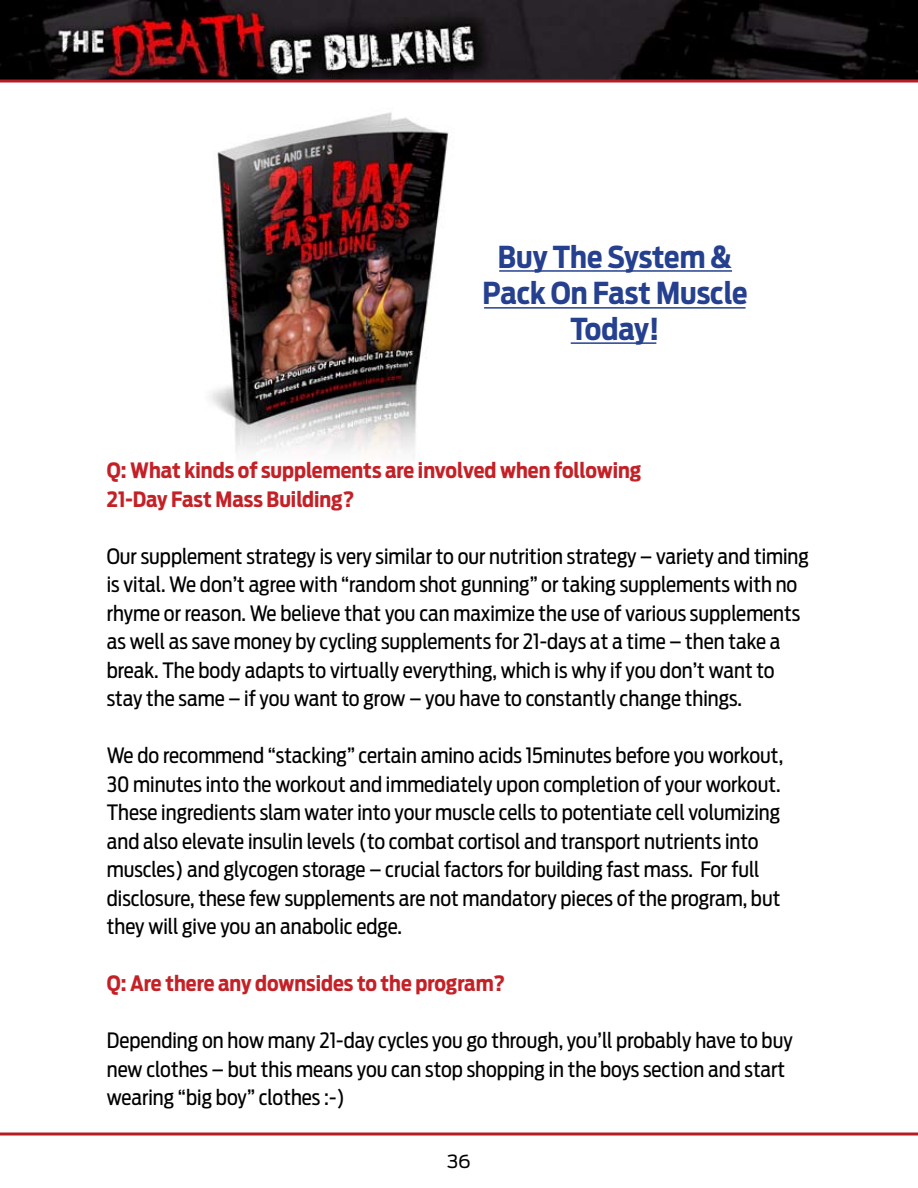
<style>
.page{position:relative;width:918px;height:1188px;background:#fff}
.page>*{position:absolute;margin:0;border:0;box-sizing:border-box;transform-origin:0 0}
.t1{font:700 30px/36px "Antenna Cond";color:#25408f;text-align:center}
.t2{font:21px/28.5px "Antenna Cond";color:#000}
.t3{font:700 21px/28.5px "Antenna Cond";color:#c42127}
.t4{font:18px "Antenna";color:#000}
</style>
<div class="page">
<img style="left:0;top:0;width:918px;height:80px">
<hr style="left:0;top:80px;width:918px;height:2px;background:#b61d22">
<svg style="left:0;top:1132px;width:918px;height:4px;background:#c85559"></svg>
<img style="left:210px;top:112px;width:239px;height:342px">
<hr style="left:499px;top:270px;width:233px;height:2px;background:#25408f">
<hr style="left:484px;top:307px;width:262px;height:2px;background:#25408f">
<hr style="left:571px;top:342px;width:85px;height:2px;background:#25408f">
<h1 class="t1" style="left:483px;top:239px;width:266px">Buy The System &amp;<br>Pack On Fast Muscle<br>Today!</h1>
<p class="t3" style="left:107px;top:456px;width:536px">Q: What kinds of supplements are involved when following<br>21-Day Fast Mass Building?</p>
<p class="t2" style="left:107px;top:542px;width:704px">Our supplement strategy is very similar to our nutrition strategy – variety and timing is vital. We don’t agree with “random shot gunning” or taking supplements with no rhyme or reason. We believe that you can maximize the use of various supplements as well as save money by cycling supplements for 21-days at a time – then take a break. The body adapts to virtually everything, which is why if you don’t want to stay the same – if you want to grow – you have to constantly change things.</p>
<p class="t2" style="left:107px;top:741px;width:678px">We do recommend “stacking” certain amino acids 15minutes before you workout, 30 minutes into the workout and immediately upon completion of your workout.<br>These ingredients slam water into your muscle cells to potentiate cell volumizing and also elevate insulin levels (to combat cortisol and transport nutrients into muscles) and glycogen storage – crucial factors for building fast mass. For full disclosure, these few supplements are not mandatory pieces of the program, but they will give you an anabolic edge.</p>
<p class="t3" style="left:107px;top:969px;width:400px">Q: Are there any downsides to the program?</p>
<p class="t2" style="left:107px;top:1026px;width:688px">Depending on how many 21-day cycles you go through, you’ll probably have to buy new clothes – but this means you can stop shopping in the boys section and start wearing “big boy” clothes :-)</p>
<p class="t4" style="left:447px;top:1151px;width:25px">36</p>
</div>
